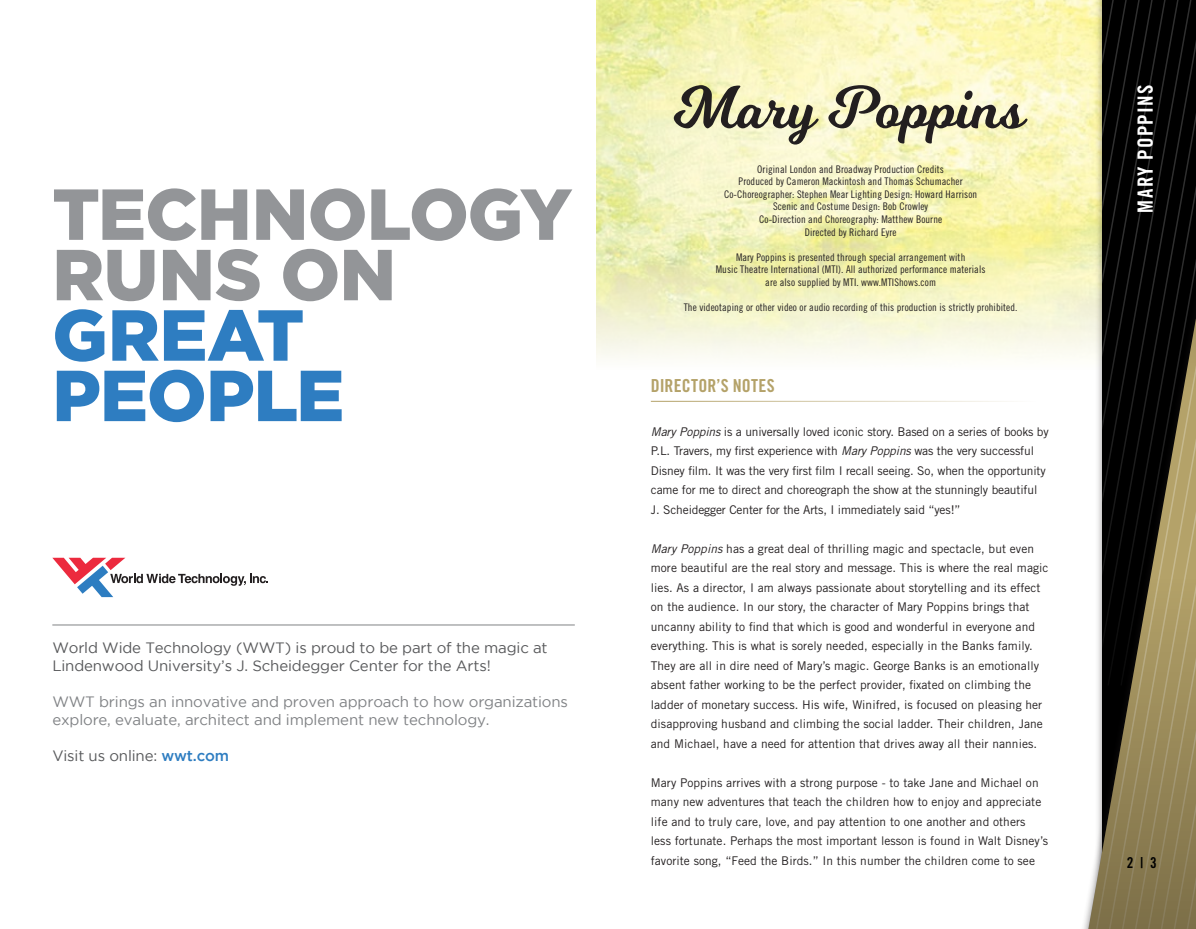
<style>
.page{position:relative;width:1196px;height:929px;background:#fff}
.page>*{position:absolute;margin:0;border:0;box-sizing:border-box;transform-origin:0 0}
.t1{font:900 72px/60.4px "Gotham";letter-spacing:-.01em;color:#939598}
.t2{font:900 72px/60.4px "Gotham";letter-spacing:-.01em;color:#2e7dc1}
.t3{font:21px "Trade Gothic LT Std Bd Cn 20";letter-spacing:.06em;color:#fff}
.t4{font:18px "Trade Gothic LT Std Bd Cn 20";letter-spacing:.01em;color:#b4a269}
.t5{font:15px/18px "Gotham";letter-spacing:-.01em;color:#58595b}
.t6{font:15px/18px "Gotham";letter-spacing:-.01em;color:#808285}
.t7{font:15px "Trade Gothic LT Std Bd Cn 20";color:#000}
.t8{font:12px/19.5px "Trade Gothic LT Std";letter-spacing:.005em;color:#231f20}
.t9{font:10.5px/12.6px "Trade Gothic LT Std Cn 18";letter-spacing:.01em;color:#231f20;text-align:center}
.s1{font-weight:500;color:#2e7dc1}
.s2{font-style:italic}
</style>
<div class="page">
<img style="left:597px;top:0;width:482px;height:358px">
<hr style="left:651px;top:401px;width:399px;height:1px;background:#b4a269">
<div style="left:1072px;top:30px;width:124px;height:899px;background:#231f20;opacity:.5"></div>
<svg style="left:52px;top:558px;width:216px;height:39px"></svg>
<hr style="left:52px;top:625px;width:523px;height:1px;background:#808285">
<svg style="left:674px;top:85px;width:145px;height:60px;background:#bcba99"></svg>
<svg style="left:828px;top:85px;width:200px;height:58px;background:#c2bf9d"></svg>
<svg style="left:1079px;top:0;width:117px;height:929px;background:#65614f"></svg>
<h1 class="t1" style="left:52px;top:182px;width:521px">TECHNOLOGY<br>RUNS ON</h1>
<h1 class="t2" style="left:52px;top:303px;width:293px">GREAT<br>PEOPLE</h1>
<p class="t5" style="left:52px;top:638px;width:497px">World Wide Technology (WWT) is proud to be part of the magic at<br>Lindenwood University’s J. Scheidegger Center for the Arts!</p>
<p class="t6" style="left:52px;top:692px;width:517px">WWT brings an innovative and proven approach to how organizations explore, evaluate, architect and implement new technology.</p>
<p class="t5" style="left:52px;top:746px;width:178px">Visit us online: <span class="s1">wwt.com</span></p>
<p class="t9" style="left:724px;top:162px;width:255px">Original London and Broadway Production Credits<br>Produced by Cameron Mackintosh and Thomas Schumacher Co-Choreographer: Stephen Mear Lighting Design: Howard Harrison Scenic and Costume Design: Bob Crowley<br>Co-Direction and Choreography: Matthew Bourne<br>Directed by Richard Eyre</p>
<p class="t9" style="left:716px;top:251px;width:271px">Mary Poppins is presented through special arrangement with<br>Music Theatre International (MTI). All authorized performance materials are also supplied by MTI. www.MTIShows.com</p>
<p class="t9" style="left:684px;top:301px;width:335px">The videotaping or other video or audio recording of this production is strictly prohibited.</p>
<h3 class="t4" style="left:651px;top:375px;width:125px">DIRECTOR’S NOTES</h3>
<p class="t8" style="left:651px;top:422px;width:399px"><span class="s2">Mary Poppins</span> is a universally loved iconic story. Based on a series of books by P.L. Travers, my first experience with <span class="s2">Mary Poppins</span> was the very successful Disney film. It was the very first film I recall seeing. So, when the opportunity came for me to direct and choreograph the show at the stunningly beautiful J. Scheidegger Center for the Arts, I immediately said “yes!”</p>
<p class="t8" style="left:651px;top:539px;width:399px"><span class="s2">Mary Poppins</span> has a great deal of thrilling magic and spectacle, but even more beautiful are the real story and message. This is where the real magic lies. As a director, I am always passionate about storytelling and its effect on the audience. In our story, the character of Mary Poppins brings that uncanny ability to find that which is good and wonderful in everyone and everything. This is what is sorely needed, especially in the Banks family.<br>They are all in dire need of Mary’s magic. George Banks is an emotionally absent father working to be the perfect provider, fixated on climbing the ladder of monetary success. His wife, Winifred, is focused on pleasing her disapproving husband and climbing the social ladder. Their children, Jane and Michael, have a need for attention that drives away all their nannies.</p>
<p class="t8" style="left:651px;top:773px;width:399px">Mary Poppins arrives with a strong purpose - to take Jane and Michael on many new adventures that teach the children how to enjoy and appreciate life and to truly care, love, and pay attention to one another and others less fortunate. Perhaps the most important lesson is found in Walt Disney’s favorite song, “Feed the Birds.” In this number the children come to see</p>
<h2 class="t3" style="left:1132px;top:213px;width:129px;rotate:-90deg">MARY POPPINS</h2>
<p class="t7" style="left:1127px;top:854px;width:31px">2 | 3</p>
</div>
